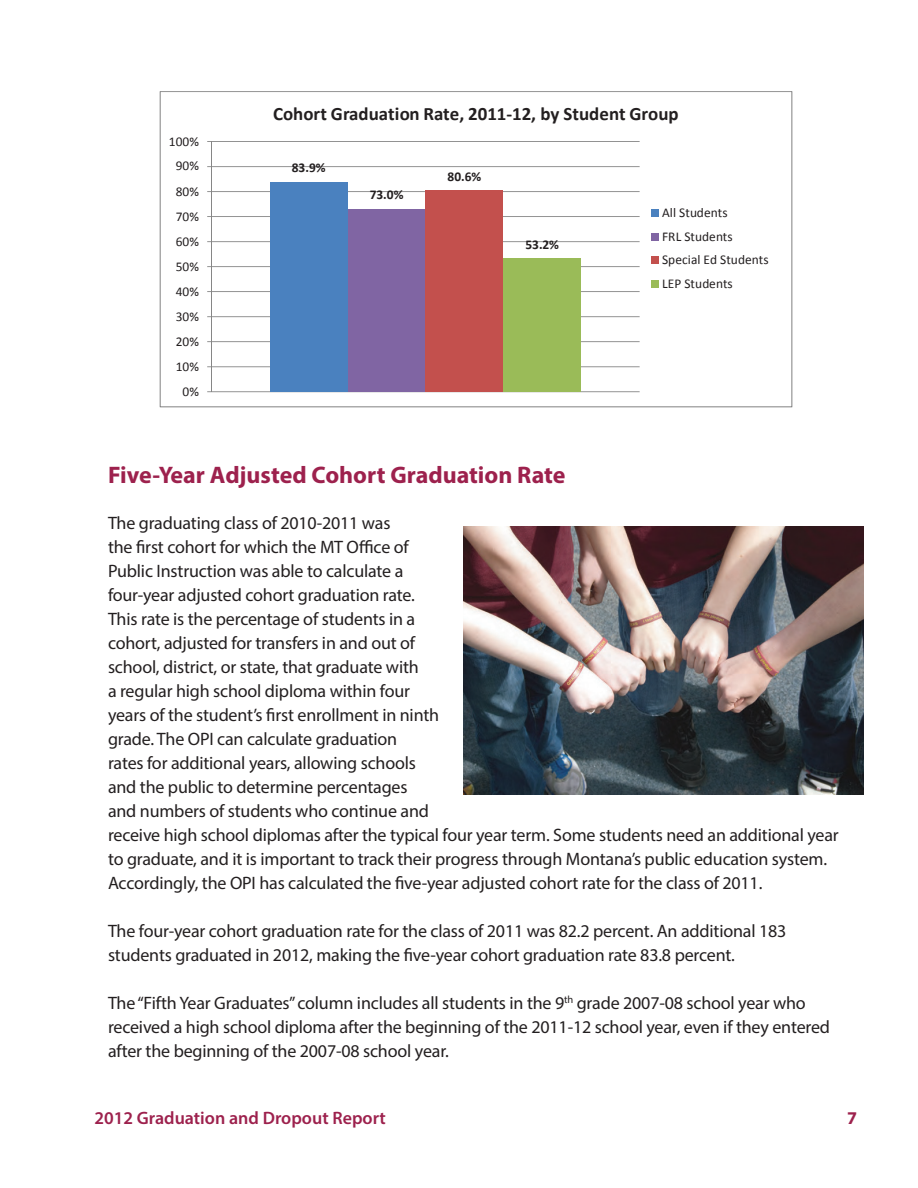
<style>
.page{position:relative;width:918px;height:1188px;background:#fff}
.page>*{position:absolute;margin:0;border:0;box-sizing:border-box;transform-origin:0 0}
.t1{font:700 24px "Myriad Pro";color:#9d214d}
.t2{font:700 18.9px "Calibri";color:#231f20}
.t3{font:18px/24px "Myriad Pro";letter-spacing:-.01em;color:#231f20}
.t4{font:600 18px "Myriad Pro";color:#9d214d}
.t5{font:700 18px "Myriad Pro";color:#9d214d}
.t6{font:13.35px/23.5px "Calibri";letter-spacing:.005em;color:#231f20}
.t7{font:700 13.35px "Calibri";letter-spacing:-.01em;color:#231f20}
</style>
<div class="page">
<svg style="left:160px;top:91px;width:632px;height:316px"></svg>
<img style="left:464px;top:526px;width:400px;height:268px">
<p class="t6" style="left:169px;top:129px;width:32px">100%</p>
<p class="t6" style="left:176px;top:154px;width:25px">90%</p>
<p class="t6" style="left:176px;top:179px;width:25px">80%</p>
<p class="t6" style="left:176px;top:204px;width:25px">70%</p>
<p class="t6" style="left:176px;top:229px;width:25px">60%</p>
<p class="t6" style="left:176px;top:254px;width:25px">50%</p>
<p class="t6" style="left:176px;top:279px;width:25px">40%</p>
<p class="t6" style="left:176px;top:304px;width:25px">30%</p>
<p class="t6" style="left:176px;top:330px;width:25px">20%</p>
<p class="t6" style="left:176px;top:354px;width:25px">10%</p>
<p class="t6" style="left:183px;top:380px;width:18px">0%</p>
<p class="t2" style="left:273px;top:101px;width:407px">Cohort Graduation Rate, 2011‐12, by Student Group</p>
<p class="t7" style="left:292px;top:159px;width:35px">83.9%</p>
<p class="t7" style="left:370px;top:187px;width:35px">73.0%</p>
<p class="t7" style="left:448px;top:168px;width:35px">80.6%</p>
<p class="t7" style="left:525px;top:236px;width:35px">53.2%</p>
<p class="t6" style="left:662px;top:201px;width:108px">All Students<br>FRL Students<br>Special Ed Students<br>LEP Students</p>
<h1 class="t1" style="left:108px;top:459px;width:459px">Five-Year Adjusted Cohort Graduation Rate</h1>
<p class="t3" style="left:108px;top:510px;width:732px">The graduating class of 2010-2011 was<br>the first cohort for which the MT Office of<br>Public Instruction was able to calculate a<br>four-year adjusted cohort graduation rate.<br>This rate is the percentage of students in a<br>cohort, adjusted for transfers in and out of<br>school, district, or state, that graduate with<br>a regular high school diploma within four<br>years of the student’s first enrollment in ninth<br>grade. The OPI can calculate graduation<br>rates for additional years, allowing schools<br>and the public to determine percentages<br>and numbers of students who continue and<br>receive high school diplomas after the typical four year term. Some students need an additional year to graduate, and it is important to track their progress through Montana’s public education system.<br>Accordingly, the OPI has calculated the five-year adjusted cohort rate for the class of 2011.</p>
<p class="t3" style="left:108px;top:918px;width:680px">The four-year cohort graduation rate for the class of 2011 was 82.2 percent. An additional 183 students graduated in 2012, making the five-year cohort graduation rate 83.8 percent.</p>
<p class="t3" style="left:108px;top:990px;width:724px">The “Fifth Year Graduates” column includes all students in the 9<sup>th</sup> grade 2007-08 school year who received a high school diploma after the beginning of the 2011-12 school year, even if they entered after the beginning of the 2007-08 school year.</p>
<p class="t4" style="left:94px;top:1107px;width:293px">2012 Graduation and Dropout Report</p>
<p class="t5" style="left:847px;top:1106px;width:11px">7</p>
</div>
